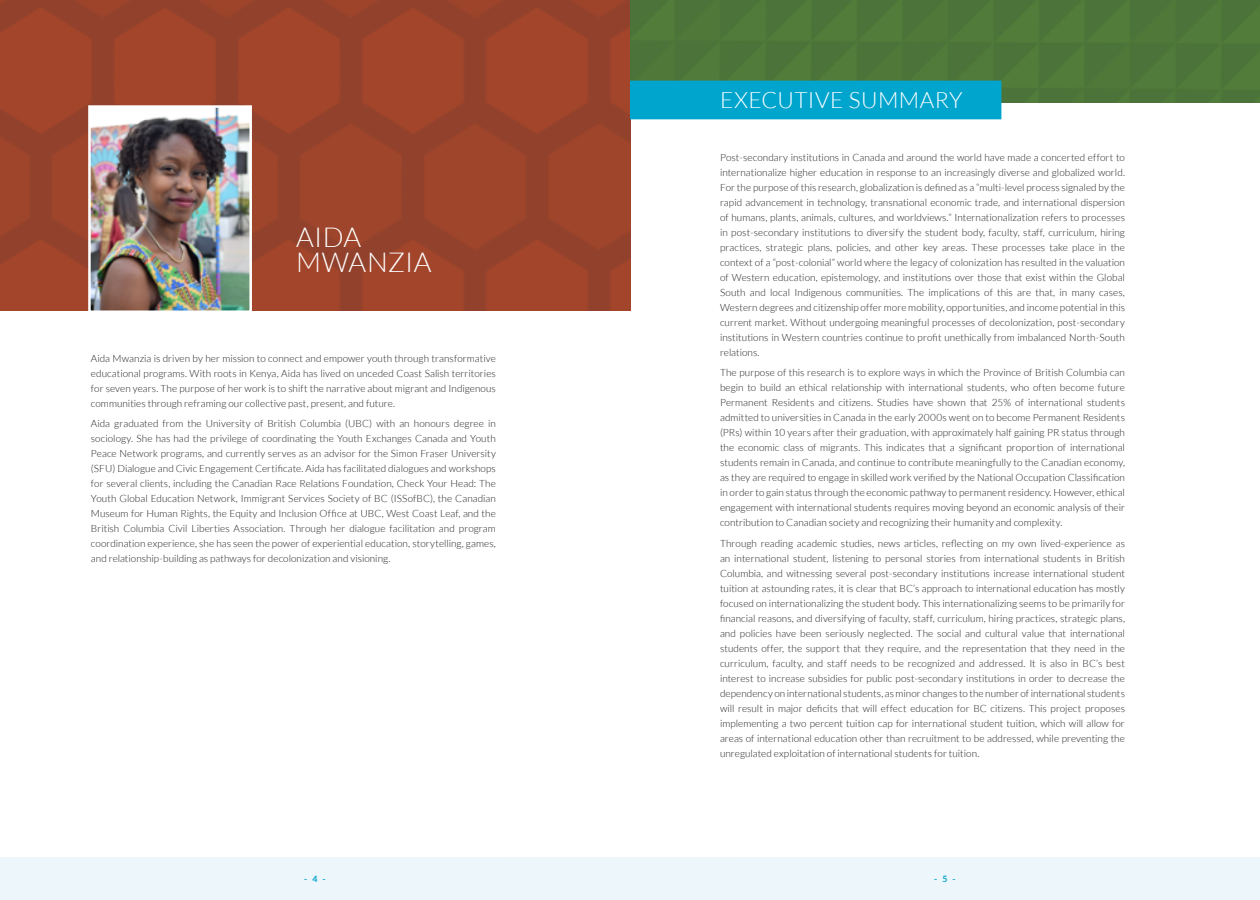
<style>
.page{position:relative;width:1260px;height:900px;background:#fff}
.page>*{position:absolute;margin:0;border:0;box-sizing:border-box;transform-origin:0 0}
.t1{font:300 27.5px/25px "Lato";letter-spacing:.005em;color:#fff}
.t2{font:300 22.5px "Lato";letter-spacing:.02em;color:#fff}
.t3{font:300 10px/15px "Lato";letter-spacing:.005em;color:#231f20;text-align:justify}
.t4{font:700 8.75px "Lato";color:#00a5ce}
</style>
<div class="page">
<div style="left:0;top:857px;width:737px;height:43px;background:#edf6fa"></div>
<div style="left:506px;top:857px;width:754px;height:43px;background:#edf6fa"></div>
<img style="left:0;top:0;width:630px;height:311px">
<img style="left:87px;top:104px;width:166px;height:207px">
<div style="left:630px;top:0;width:630px;height:102px;background:#4c7439"></div>
<div style="left:630px;top:81px;width:371px;height:38px;background:#00a5ce"></div>
<h1 class="t1" style="left:296px;top:225px;width:137px">AIDA<br>MWANZIA</h1>
<p class="t3" style="left:91px;top:351px;width:406px">Aida Mwanzia is driven by her mission to connect and empower youth through transformative educational programs. With roots in Kenya, Aida has lived on unceded Coast Salish territories for seven years. The purpose of her work is to shift the narrative about migrant and Indigenous communities through reframing our collective past, present, and future.</p>
<p class="t3" style="left:91px;top:416px;width:407px">Aida graduated from the University of British Columbia (UBC) with an honours degree in sociology. She has had the privilege of coordinating the Youth Exchanges Canada and Youth Peace Network programs, and currently serves as an advisor for the Simon Fraser University (SFU) Dialogue and Civic Engagement Certificate. Aida has facilitated dialogues and workshops for several clients, including the Canadian Race Relations Foundation, Check Your Head: The Youth Global Education Network, Immigrant Services Society of BC (ISSofBC), the Canadian Museum for Human Rights, the Equity and Inclusion Office at UBC, West Coast Leaf, and the British Columbia Civil Liberties Association. Through her dialogue facilitation and program coordination experience, she has seen the power of experiential education, storytelling, games, and relationship-building as pathways for decolonization and visioning.</p>
<h2 class="t2" style="left:720px;top:88px;width:244px">EXECUTIVE SUMMARY</h2>
<p class="t3" style="left:720px;top:150px;width:407px">Post-secondary institutions in Canada and around the world have made a concerted effort to internationalize higher education in response to an increasingly diverse and globalized world.<br>For the purpose of this research, globalization is defined as a “multi-level process signaled by the rapid advancement in technology, transnational economic trade, and international dispersion of humans, plants, animals, cultures, and worldviews.” Internationalization refers to processes in post-secondary institutions to diversify the student body, faculty, staff, curriculum, hiring practices, strategic plans, policies, and other key areas. These processes take place in the context of a “post-colonial” world where the legacy of colonization has resulted in the valuation of Western education, epistemology, and institutions over those that exist within the Global South and local Indigenous communities. The implications of this are that, in many cases, Western degrees and citizenship offer more mobility, opportunities, and income potential in this current market. Without undergoing meaningful processes of decolonization, post-secondary institutions in Western countries continue to profit unethically from imbalanced North-South relations.</p>
<p class="t3" style="left:720px;top:365px;width:407px">The purpose of this research is to explore ways in which the Province of British Columbia can begin to build an ethical relationship with international students, who often become future Permanent Residents and citizens. Studies have shown that 25% of international students admitted to universities in Canada in the early 2000s went on to become Permanent Residents (PRs) within 10 years after their graduation, with approximately half gaining PR status through the economic class of migrants. This indicates that a significant proportion of international students remain in Canada, and continue to contribute meaningfully to the Canadian economy, as they are required to engage in skilled work verified by the National Occupation Classification in order to gain status through the economic pathway to permanent residency. However, ethical engagement with international students requires moving beyond an economic analysis of their contribution to Canadian society and recognizing their humanity and complexity.</p>
<p class="t3" style="left:720px;top:536px;width:407px">Through reading academic studies, news articles, reflecting on my own lived-experience as an international student, listening to personal stories from international students in British Columbia, and witnessing several post-secondary institutions increase international student tuition at astounding rates, it is clear that BC’s approach to international education has mostly focused on internationalizing the student body. This internationalizing seems to be primarily for financial reasons, and diversifying of faculty, staff, curriculum, hiring practices, strategic plans, and policies have been seriously neglected. The social and cultural value that international students offer, the support that they require, and the representation that they need in the curriculum, faculty, and staff needs to be recognized and addressed. It is also in BC’s best interest to increase subsidies for public post-secondary institutions in order to decrease the dependency on international students, as minor changes to the number of international students will result in major deficits that will effect education for BC citizens. This project proposes implementing a two percent tuition cap for international student tuition, which will allow for areas of international education other than recruitment to be addressed, while preventing the unregulated exploitation of international students for tuition.</p>
<p class="t4" style="left:304px;top:873px;width:23px">- 4 -</p>
<p class="t4" style="left:934px;top:873px;width:23px">- 5 -</p>
</div>
